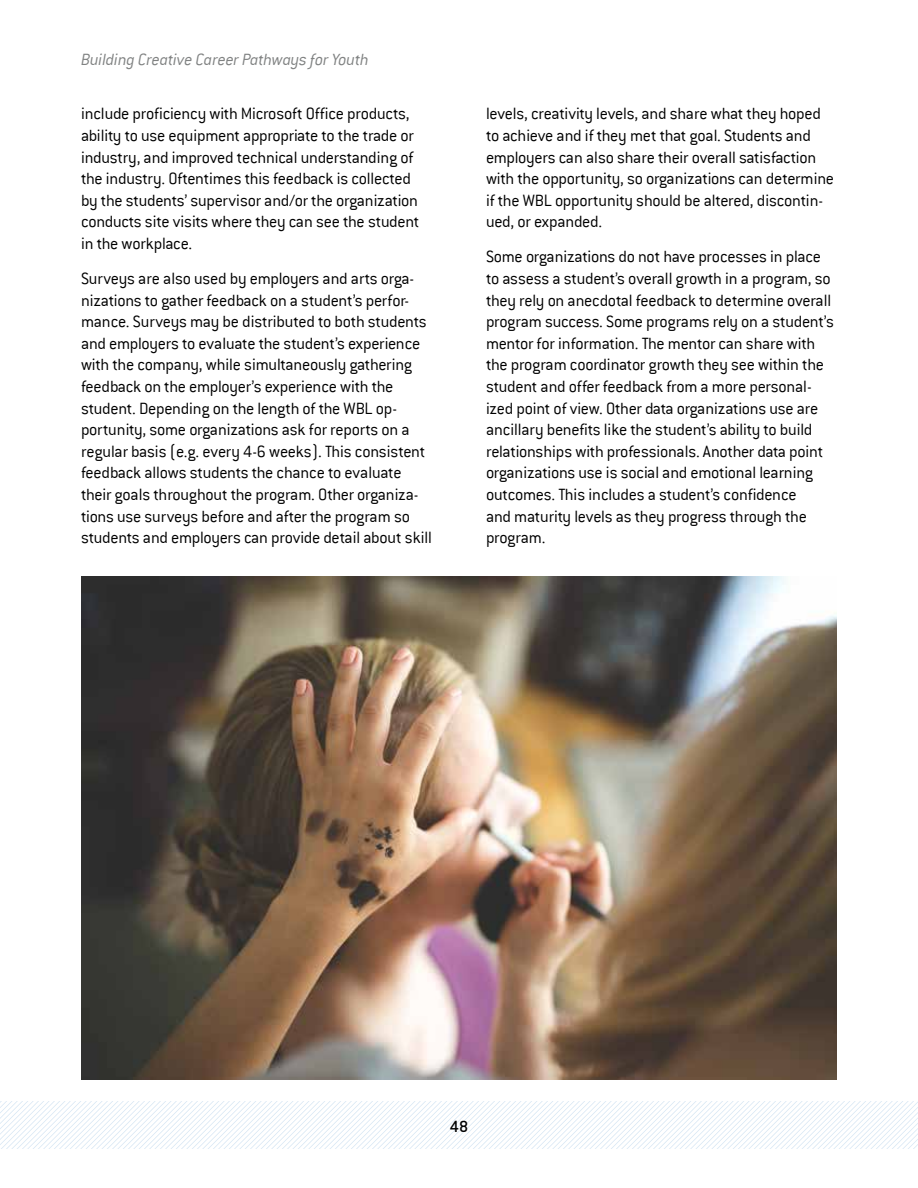
<style>
.page{position:relative;width:918px;height:1188px;background:#fff}
.page>*{position:absolute;margin:0;border:0;box-sizing:border-box;transform-origin:0 0}
.t1{font:300 18px/21.6px "Conduit ITC";letter-spacing:-.015em;color:#000}
.t2{font:italic 300 18px "Conduit ITC";letter-spacing:-.015em;color:#808282}
.t3{font:18px "Conduit ITC";color:#000}
</style>
<div class="page">
<svg style="left:0;top:1101px;width:918px;height:48px"></svg>
<img style="left:81px;top:577px;width:756px;height:503px">
<p class="t2" style="left:81px;top:50px;width:289px">Building Creative Career Pathways for Youth</p>
<p class="t1" style="left:81px;top:103px;width:340px">include proficiency with Microsoft Office products, ability to use equipment appropriate to the trade or industry, and improved technical understanding of the industry. Oftentimes this feedback is collected by the students’ supervisor and/or the organization conducts site visits where they can see the student in the workplace.</p>
<p class="t1" style="left:81px;top:268px;width:353px">Surveys are also used by employers and arts orga&shy;nizations to gather feedback on a student’s perfor&shy;mance. Surveys may be distributed to both students and employers to evaluate the student’s experience with the company, while simultaneously gathering feedback on the employer’s experience with the student. Depending on the length of the WBL op&shy;portunity, some organizations ask for reports on a regular basis (e.g. every 4-6 weeks). This consistent feedback allows students the chance to evaluate their goals throughout the program. Other organiza&shy;tions use surveys before and after the program so students and employers can provide detail about skill</p>
<p class="t1" style="left:486px;top:103px;width:350px">levels, creativity levels, and share what they hoped to achieve and if they met that goal. Students and employers can also share their overall satisfaction with the opportunity, so organizations can determine if the WBL opportunity should be altered, discontin&shy;ued, or expanded.</p>
<p class="t1" style="left:486px;top:246px;width:349px">Some organizations do not have processes in place to assess a student’s overall growth in a program, so they rely on anecdotal feedback to determine overall program success. Some programs rely on a student’s mentor for information. The mentor can share with the program coordinator growth they see within the student and offer feedback from a more personal&shy;ized point of view. Other data organizations use are ancillary benefits like the student’s ability to build relationships with professionals. Another data point organizations use is social and emotional learning outcomes. This includes a student’s confidence<br>and maturity levels as they progress through the program.</p>
<p class="t3" style="left:450px;top:1116px;width:20px">48</p>
</div>
